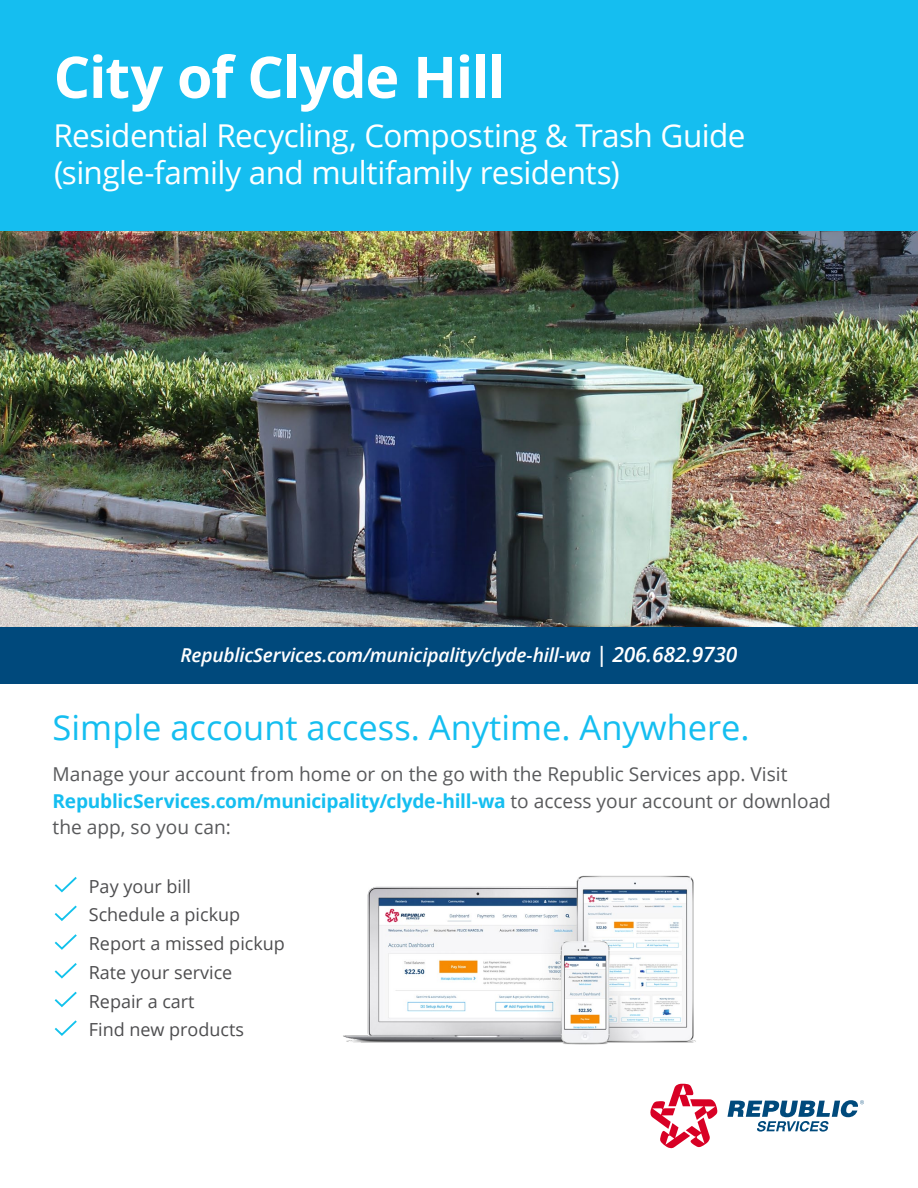
<style>
.page{position:relative;width:918px;height:1188px;background:#fff}
.page>*{position:absolute;margin:0;border:0;box-sizing:border-box;transform-origin:0 0}
.t1{font:700 57.45px "Open Sans";letter-spacing:-.025em;color:#fff}
.t2{font:34.5px "Open Sans";color:#15bef0}
.t3{font:31.5px/37.5px "Open Sans";letter-spacing:-.02em;color:#fff}
.t4{font:19.2px/26.8px "Open Sans";color:#58595b}
.t5{font:italic 600 19.2px "Open Sans";letter-spacing:-.01em;color:#fff}
.t6{font:18px/28.7px "Open Sans";color:#4d4d4f}
.s1{font-size:21px}
.s2{font-weight:700;color:#15bef0}
</style>
<div class="page">
<div style="left:0;top:625px;width:918px;height:58px;background:#00497c"></div>
<div style="left:0;top:0;width:918px;height:598px;background:#15bef0"></div>
<img style="left:0;top:231px;width:918px;height:395px">
<img style="left:343px;top:875px;width:353px;height:170px">
<svg style="left:650px;top:1083px;width:68px;height:66px"></svg>
<svg style="left:727px;top:1100px;width:137px;height:32px"></svg>
<svg style="left:54px;top:877px;width:23px;height:16px"></svg>
<svg style="left:54px;top:905px;width:23px;height:16px"></svg>
<svg style="left:54px;top:934px;width:23px;height:16px"></svg>
<svg style="left:54px;top:963px;width:23px;height:16px"></svg>
<svg style="left:54px;top:991px;width:23px;height:17px"></svg>
<svg style="left:54px;top:1020px;width:23px;height:16px"></svg>
<h1 class="t1" style="left:54px;top:37px;width:453px">City of Clyde Hill</h1>
<h3 class="t3" style="left:53px;top:116px;width:694px">Residential Recycling, Composting &amp; Trash Guide (single-family and multifamily residents)</h3>
<p class="t5" style="left:181px;top:642px;width:558px">RepublicServices.com/municipality/clyde-hill-wa <span class="s1">| 206.682.9730</span></p>
<h2 class="t2" style="left:53px;top:704px;width:699px">Simple account access. Anytime. Anywhere.</h2>
<p class="t4" style="left:53px;top:760px;width:780px">Manage your account from home or on the go with the Republic Services app. Visit<br><span class="s2">RepublicServices.com/municipality/clyde-hill-wa</span> to access your account or download the app, so you can:</p>
<p class="t6" style="left:89px;top:871px;width:198px">Pay your bill<br>Schedule a pickup<br>Report a missed pickup<br>Rate your service<br>Repair a cart<br>Find new products</p>
</div>
